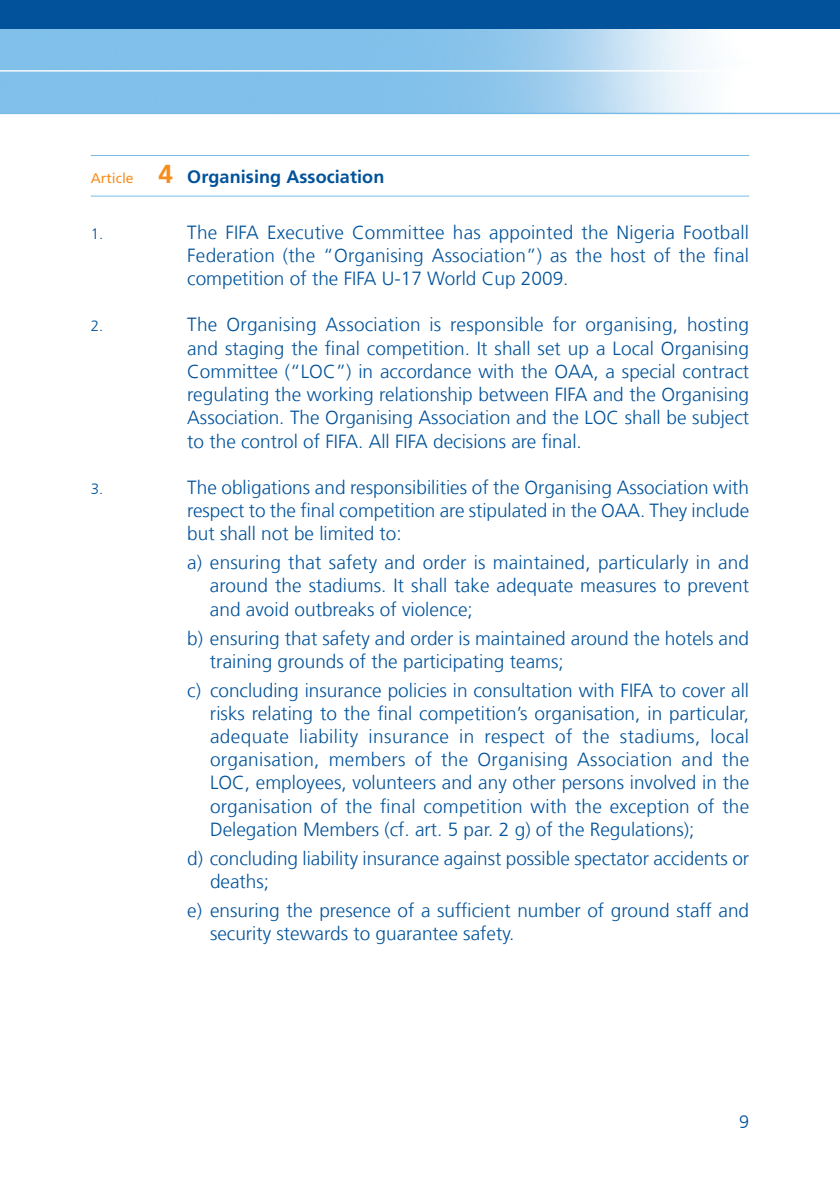
<style>
.page{position:relative;width:840px;height:1191px;background:#fff}
.page>*{position:absolute;margin:0;border:0;box-sizing:border-box;transform-origin:0 0}
.t1{font:300 19px/23.2px "Frutiger LT Com";color:#01529a;text-align:justify}
.t2{font:700 18px "Frutiger LT Com";letter-spacing:.005em;color:#01529a}
.t3{font:300 18px "Frutiger LT Com";color:#01529a}
.t4{font:300 15px "Frutiger LT Com";color:#01529a}
.s1{font-weight:400;font-size:14px;color:#f68e1e}
.s2{font-size:26px;color:#f68e1e}
</style>
<div class="page">
<img style="left:0;top:28px;width:839px;height:85px">
<div style="left:0;top:0;width:839px;height:28px;background:#01529a"></div>
<hr style="left:0;top:70px;width:839px;height:2px;background:#fff">
<hr style="left:0;top:113px;width:839px;height:1px;background:#78bde8">
<hr style="left:91px;top:155px;width:657px;height:1px;background:#78bde8">
<hr style="left:91px;top:196px;width:657px;height:1px;background:#78bde8">
<p class="t2" style="left:91px;top:170px;width:295px"><span class="s1">Article</span> <span class="s2">4</span> Organising Association</p>
<p class="t4" style="left:91px;top:227px;width:14px">1.</p>
<p class="t1" style="left:187px;top:222px;width:563px">The FIFA Executive Committee has appointed the Nigeria Football Federation (the “Organising Association”) as the host of the final competition of the FIFA U-17 World Cup 2009.</p>
<p class="t4" style="left:91px;top:320px;width:14px">2.</p>
<p class="t1" style="left:187px;top:315px;width:563px">The Organising Association is responsible for organising, hosting and staging the final competition. It shall set up a Local Organising Committee (“LOC”) in accordance with the OAA, a special contract regulating the working relationship between FIFA and the Organising Association. The Organising Association and the LOC shall be subject to the control of FIFA. All FIFA decisions are final.</p>
<p class="t4" style="left:91px;top:482px;width:14px">3.</p>
<p class="t1" style="left:187px;top:477px;width:563px">The obligations and responsibilities of the Organising Association with respect to the final competition are stipulated in the OAA. They include but shall not be limited to:</p>
<p class="t1" style="left:210px;top:553px;width:540px;text-indent:-23px">a) ensuring that safety and order is maintained, particularly in and around the stadiums. It shall take adequate measures to prevent and avoid outbreaks of violence;</p>
<p class="t1" style="left:210px;top:628px;width:540px;text-indent:-23px">b) ensuring that safety and order is maintained around the hotels and training grounds of the participating teams;</p>
<p class="t1" style="left:210px;top:680px;width:540px;text-indent:-23px">c) concluding insurance policies in consultation with FIFA to cover all risks relating to the final competition’s organisation, in particular, adequate liability insurance in respect of the stadiums, local organisation, members of the Organising Association and the LOC, employees, volunteers and any other persons involved in the organisation of the final competition with the exception of the Delegation Members (cf. art. 5 par. 2 g) of the Regulations);</p>
<p class="t1" style="left:210px;top:848px;width:540px;text-indent:-23px">d) concluding liability insurance against possible spectator accidents or deaths;</p>
<p class="t1" style="left:210px;top:900px;width:540px;text-indent:-23px">e) ensuring the presence of a sufficient number of ground staff and security stewards to guarantee safety.</p>
<p class="t3" style="left:738px;top:1114px;width:12px">9</p>
</div>
